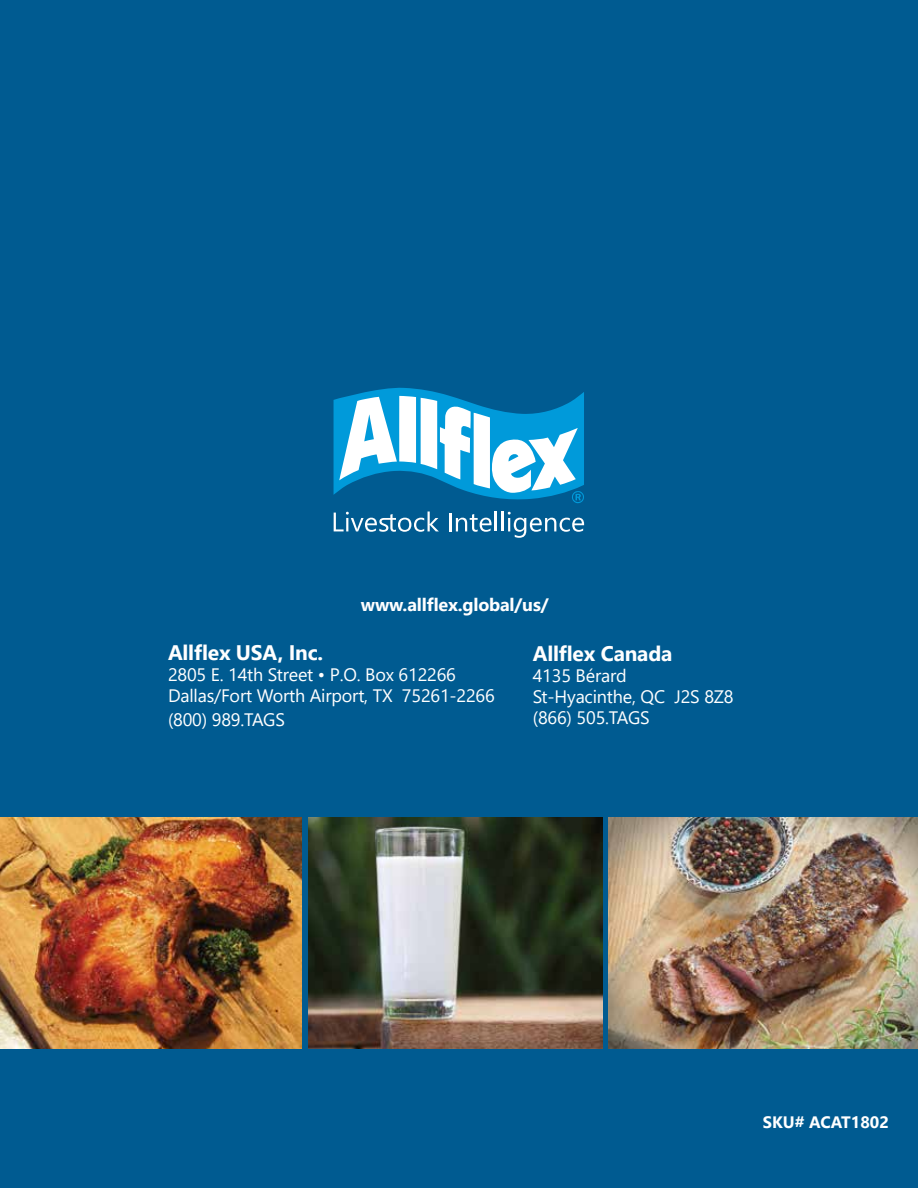
<style>
.page{position:relative;width:918px;height:1188px;background:#005b91}
.page>*{position:absolute;margin:0;border:0;box-sizing:border-box;transform-origin:0 0}
.t1{font:700 21px "Segoe UI";letter-spacing:-.01em;color:#fff}
.t2{font:18px/21px "Segoe UI";letter-spacing:-.01em;color:#fff}
.t3{font:700 18px "Segoe UI";letter-spacing:-.01em;color:#fff}
.t4{font:700 16.5px "Segoe UI";color:#fff}
</style>
<div class="page">
<img style="left:0;top:818px;width:301px;height:231px">
<img style="left:608px;top:818px;width:310px;height:231px">
<img style="left:308px;top:818px;width:294px;height:231px">
<svg style="left:334px;top:387px;width:250px;height:117px"></svg>
<svg style="left:334px;top:512px;width:105px;height:20px"></svg>
<svg style="left:449px;top:512px;width:48px;height:20px"></svg>
<hr style="left:501px;top:512px;width:3px;height:19px;background:#fff">
<svg style="left:508px;top:512px;width:76px;height:26px"></svg>
<p class="t3" style="left:361px;top:587px;width:189px">www.allflex.global/us/</p>
<p class="t1" style="left:168px;top:633px;width:157px">Allflex USA, Inc.</p>
<p class="t2" style="left:168px;top:663px;width:328px">2805 E. 14th Street • P.O. Box 612266<br>Dallas/Fort Worth Airport, TX 75261-2266</p>
<p class="t2" style="left:168px;top:708px;width:118px">(800) 989.TAGS</p>
<p class="t1" style="left:533px;top:634px;width:141px">Allflex Canada</p>
<p class="t2" style="left:533px;top:663px;width:202px">4135 Bérard<br>St-Hyacinthe, QC J2S 8Z8 (866) 505.TAGS</p>
<p class="t4" style="left:763px;top:1107px;width:127px">SKU# ACAT1802</p>
</div>
